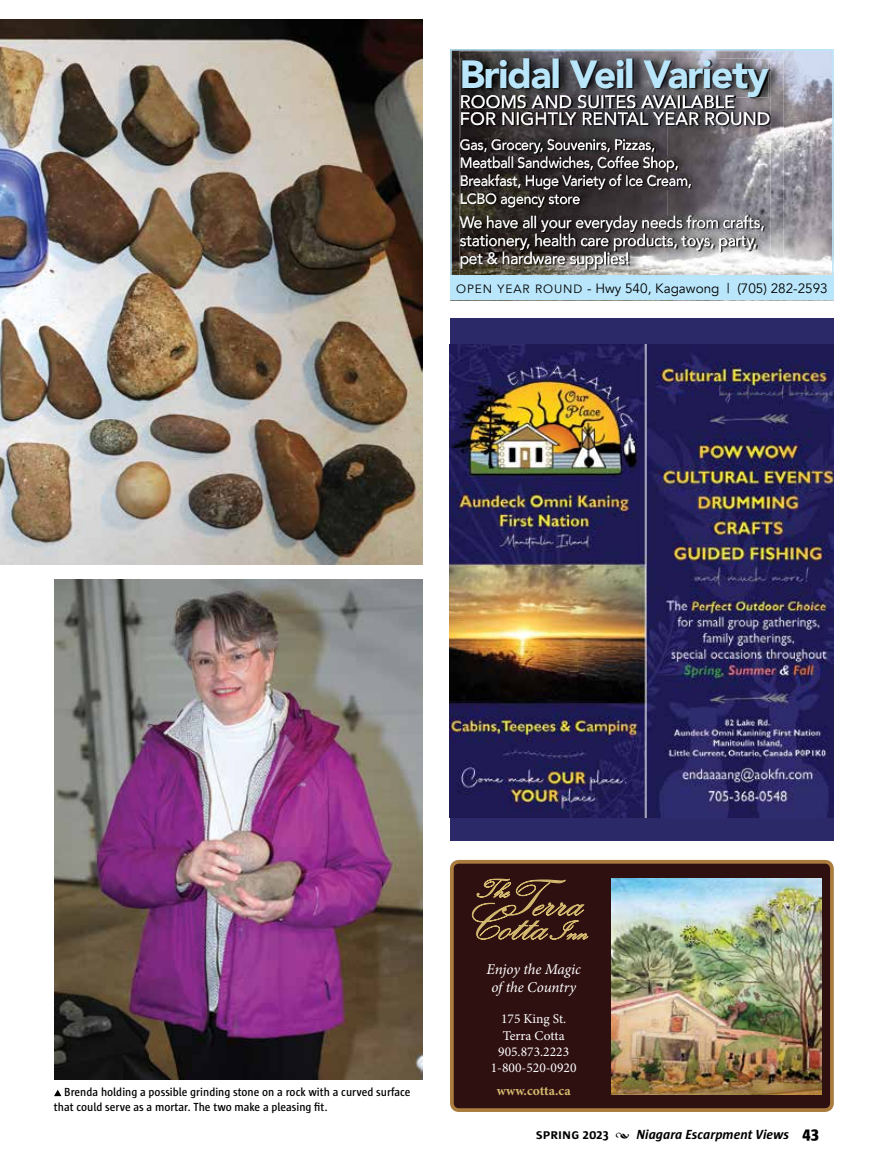
<style>
.page{position:relative;width:891px;height:1175px;background:#fff}
.page>*{position:absolute;margin:0;border:0;box-sizing:border-box;transform-origin:0 0}
.t1{font:900 39px "Avenir";letter-spacing:-.03em;color:#b9e6fa}
.t2{font:500 18px/16.5px "Avenir";color:#fff}
.t3{font:500 16.5px/18px "Avenir";letter-spacing:-.02em;color:#fff;scale:.95 1}
.t4{font:500 15px/18px "Avenir";letter-spacing:-.02em;color:#fff;scale:.95 1}
.t5{font:italic 15px/18px "Minion Pro";letter-spacing:-.01em;color:#fff;text-align:center}
.t6{font:13.5px/16.2px "Minion Pro";color:#fff;text-align:center}
.t7{font:13.5px "Avenir";color:#000}
.t8{font:italic 700 13.5px "Sun";color:#000}
.t9{font:700 13.5px "Minion Pro";color:#d4ba70}
.t10{font:600 12px/14.4px "Sun";color:#000;scale:.95 1}
.s1{font-size:12px}
.s2{font-style:normal}
.s3{font-family:"Minion Pro";font-weight:400;font-style:normal}
.s4{font-weight:800;font-style:normal;font-size:16.5px}
</style>
<div class="page">
<img style="left:0;top:19px;width:423px;height:545px">
<img style="left:54px;top:579px;width:369px;height:500px">
<svg style="left:54px;top:1089px;width:7px;height:7px"></svg>
<img style="left:450px;top:52px;width:384px;height:249px">
<div style="left:450px;top:275px;width:384px;height:25px;background:#b9e6fa"></div>
<div style="left:450px;top:49px;width:384px;height:251px;border:2px solid #b9e6fa"></div>
<img style="left:460px;top:51px;width:324px;height:45px">
<img style="left:460px;top:96px;width:46px;height:179px">
<img style="left:738px;top:96px;width:46px;height:179px">
<img style="left:506px;top:269px;width:232px;height:6px">
<svg style="left:460px;top:139px;width:1px;height:14px"></svg>
<svg style="left:460px;top:216px;width:1px;height:35px"></svg>
<img style="left:461px;top:59px;width:103px;height:193px">
<img style="left:564px;top:109px;width:103px;height:47px">
<img style="left:667px;top:59px;width:104px;height:210px">
<img style="left:564px;top:172px;width:104px;height:97px">
<img style="left:463px;top:59px;width:255px;height:36px">
<img style="left:718px;top:59px;width:51px;height:38px">
<img style="left:461px;top:95px;width:274px;height:14px">
<img style="left:463px;top:95px;width:272px;height:2px">
<img style="left:461px;top:112px;width:309px;height:13px">
<img style="left:461px;top:139px;width:194px;height:14px">
<img style="left:461px;top:156px;width:218px;height:16px">
<img style="left:461px;top:174px;width:231px;height:15px">
<img style="left:461px;top:193px;width:119px;height:14px">
<img style="left:461px;top:216px;width:304px;height:16px">
<img style="left:461px;top:234px;width:296px;height:17px">
<img style="left:461px;top:252px;width:167px;height:17px">
<div style="left:450px;top:318px;width:384px;height:522px;background:#2b2968"></div>
<img style="left:450px;top:345px;width:384px;height:472px">
<div style="left:452px;top:861px;width:380px;height:249px;background:#2f1010;border-radius:7px"></div>
<div style="left:450px;top:860px;width:384px;height:252px;border:4px solid #aa7c3e;border-radius:7px"></div>
<img style="left:612px;top:878px;width:209px;height:216px">
<svg style="left:472px;top:878px;width:117px;height:62px"></svg>
<h1 class="t1" style="left:460px;top:41px;width:311px">Bridal Veil Variety</h1>
<h2 class="t2" style="left:460px;top:93px;width:312px">ROOMS AND SUITES AVAILABLE<br>FOR NIGHTLY RENTAL YEAR ROUND</h2>
<p class="t4" style="left:460px;top:135px;width:246px">Gas, Grocery, Souvenirs, Pizzas,<br>Meatball Sandwiches, Coffee Shop,<br>Breakfast, Huge Variety of Ice Cream,<br>LCBO agency store</p>
<h3 class="t3" style="left:460px;top:213px;width:323px">We have all your everyday needs from crafts, stationery, health care products, toys, party, pet &amp; hardware supplies!</h3>
<p class="t7" style="left:456px;top:280px;width:373px"><span class="s1">OPEN YEAR ROUND</span> - Hwy 540, Kagawong | (705) 282-2593</p>
<p class="t10" style="left:54px;top:1084px;width:377px;text-indent:10px">Brenda holding a possible grinding stone on a rock with a curved surface that could serve as a mortar. The two make a pleasing fit.</p>
<p class="t5" style="left:487px;top:959px;width:96px">Enjoy the Magic of the Country</p>
<p class="t6" style="left:491px;top:1011px;width:87px">175 King St.<br>Terra Cotta<br>905.873.2223<br>1-800-520-0920</p>
<p class="t9" style="left:497px;top:1081px;width:75px">www.cotta.ca</p>
<p class="t8" style="left:536px;top:1126px;width:285px"><span class="s2">spring 2023</span> <span class="s3">•</span> Niagara Escarpment Views <span class="s4">43</span></p>
</div>
